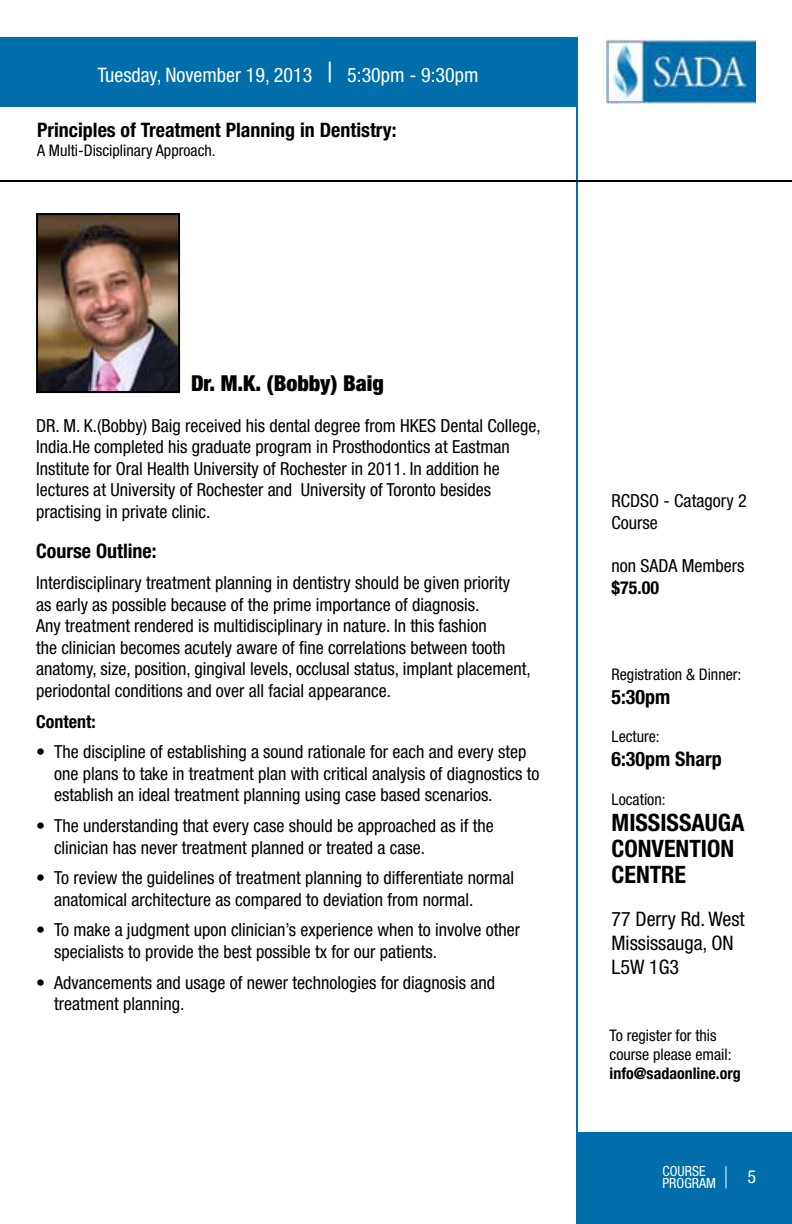
<style>
.page{position:relative;width:792px;height:1224px;background:#fff}
.page>*{position:absolute;margin:0;border:0;box-sizing:border-box;transform-origin:0 0}
.t1{font:700 condensed 24px/26px "Helvetica Neue LT Std";color:#000}
.t2{font:900 condensed 22px "Helvetica Neue LT Std";color:#000}
.t3{font:700 condensed 20px "Helvetica Neue LT Std";color:#000}
.t4{font:condensed 20px "Helvetica Neue LT Std";color:#fff}
.t5{font:condensed 20px/24px "Helvetica Neue LT Std";color:#000}
.t6{font:condensed 18px/21.6px "Helvetica Neue LT Std";color:#000}
.t7{font:700 condensed 18px "Helvetica Neue LT Std";color:#000}
.t8{font:condensed 18px "Helvetica Neue LT Std";color:#fff}
.t9{font:condensed 16px/19.2px "Helvetica Neue LT Std";color:#000}
.t10{font:700 condensed 16px "Helvetica Neue LT Std";color:#000}
.t11{font:condensed 14px/12px "Helvetica Neue LT Std";color:#fff}
.s1{font-size:28px}
</style>
<div class="page">
<div style="left:578px;top:1132px;width:214px;height:92px;background:#006eab"></div>
<div style="left:0;top:37px;width:578px;height:70px;background:#006eab"></div>
<hr style="left:576px;top:37px;width:2px;height:1187px;background:#006eab">
<hr style="left:0;top:180px;width:792px;height:2px;background:#000">
<svg style="left:725px;top:1166px;width:1px;height:22px"></svg>
<img style="left:606px;top:40px;width:150px;height:64px">
<img style="left:39px;top:216px;width:138px;height:174px">
<div style="left:36px;top:213px;width:144px;height:180px;border:2px solid #000"></div>
<p class="t4" style="left:97px;top:64px;width:383px">Tuesday, November 19, 2013 <span class="s1">|</span> 5:30pm - 9:30pm</p>
<p class="t3" style="left:37px;top:118px;width:361px">Principles of Treatment Planning in Dentistry:</p>
<p class="t9" style="left:37px;top:141px;width:180px">A Multi-Disciplinary Approach.</p>
<p class="t2" style="left:191px;top:370px;width:194px">Dr. M.K. (Bobby) Baig</p>
<p class="t6" style="left:36px;top:414px;width:506px">DR. M. K.(Bobby) Baig received his dental degree from HKES Dental College, India.He completed his graduate program in Prosthodontics at Eastman Institute for Oral Health University of Rochester in 2011. In addition he lectures at University of Rochester and University of Toronto besides practising in private clinic.</p>
<p class="t3" style="left:36px;top:539px;width:122px">Course Outline:</p>
<p class="t6" style="left:36px;top:572px;width:496px">Interdisciplinary treatment planning in dentistry should be given priority<br>as early as possible because of the prime importance of diagnosis.<br>Any treatment rendered is multidisciplinary in nature. In this fashion<br>the clinician becomes acutely aware of fine correlations between tooth anatomy, size, position, gingival levels, occlusal status, implant placement, periodontal conditions and over all facial appearance.</p>
<p class="t7" style="left:36px;top:710px;width:61px">Content:</p>
<p class="t6" style="left:54px;top:741px;width:487px;text-indent:-18px">• The discipline of establishing a sound rationale for each and every step one plans to take in treatment plan with critical analysis of diagnostics to establish an ideal treatment planning using case based scenarios.</p>
<p class="t6" style="left:54px;top:815px;width:441px;text-indent:-18px">• The understanding that every case should be approached as if the clinician has never treatment planned or treated a case.</p>
<p class="t6" style="left:54px;top:867px;width:462px;text-indent:-18px">• To review the guidelines of treatment planning to differentiate normal anatomical architecture as compared to deviation from normal.</p>
<p class="t6" style="left:54px;top:919px;width:467px;text-indent:-18px">• To make a judgment upon clinician’s experience when to involve other specialists to provide the best possible tx for our patients.</p>
<p class="t6" style="left:54px;top:971px;width:443px;text-indent:-18px">• Advancements and usage of newer technologies for diagnosis and treatment planning.</p>
<p class="t6" style="left:612px;top:490px;width:137px">RCDSO - Catagory 2<br>Course</p>
<p class="t6" style="left:612px;top:555px;width:134px">non SADA Members</p>
<p class="t7" style="left:612px;top:576px;width:49px">$75.00</p>
<p class="t9" style="left:612px;top:665px;width:131px">Registration &amp; Dinner:</p>
<p class="t3" style="left:612px;top:685px;width:60px">5:30pm</p>
<p class="t9" style="left:612px;top:727px;width:50px">Lecture:</p>
<p class="t3" style="left:612px;top:747px;width:112px">6:30pm Sharp</p>
<p class="t9" style="left:612px;top:789px;width:56px">Location:</p>
<h1 class="t1" style="left:612px;top:809px;width:134px">MISSISSAUGA<br>CONVENTION<br>CENTRE</h1>
<p class="t5" style="left:612px;top:907px;width:135px">77 Derry Rd. West<br>Mississauga, ON<br>L5W 1G3</p>
<p class="t9" style="left:610px;top:1026px;width:123px">To register for this course please email:</p>
<p class="t10" style="left:610px;top:1064px;width:133px">info@sadaonline.org</p>
<p class="t11" style="left:663px;top:1165px;width:55px">COURSE<br>PROGRAM</p>
<p class="t8" style="left:747px;top:1166px;width:10px">5</p>
</div>
